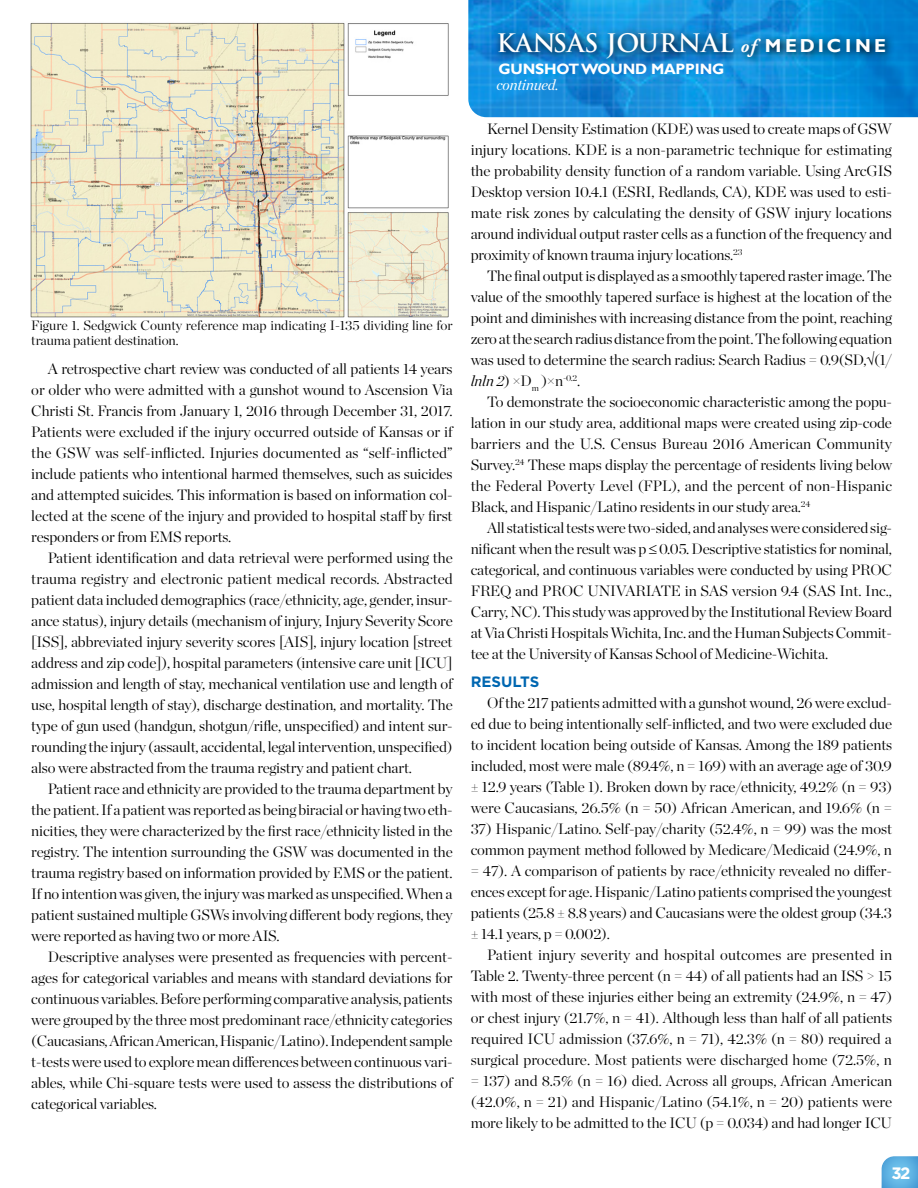
<style>
.page{position:relative;width:918px;height:1188px;background:#fff}
.page>*{position:absolute;margin:0;border:0;box-sizing:border-box;transform-origin:0 0}
.t1{font:700 24.9px "Trajan Pro";color:#fff}
.t2{font:700 16.5px "Gotham";color:#fff}
.t3{font:300 15px/21px "Chronicle Display";letter-spacing:-.01em;color:#000;text-align:justify}
.t4{font:700 15px "Gill Sans";letter-spacing:-.01em;color:#fff}
.t5{font:italic 15px "Chronicle Display";letter-spacing:-.01em;color:#fff}
.t6{font:700 15px "Gotham";color:#0067b1}
.t7{font:300 13.5px/15px "Chronicle Display";color:#000}
.s1{font-family:"Adobe Garamond Pro";font-style:italic;font-size:18.75px}
.s2{font-family:"Gill Sans";font-size:18.75px}
.s3{font-style:italic}
</style>
<div class="page">
<img style="left:468px;top:0;width:450px;height:117px">
<svg style="left:494px;top:27px;width:402px;height:41px;background:#107abd"></svg>
<svg style="left:881px;top:1156px;width:37px;height:32px"></svg>
<img style="left:30px;top:22px;width:418px;height:296px">
<p class="t7" style="left:31px;top:317px;width:423px">Figure 1. Sedgwick County reference map indicating I-135 dividing line for trauma patient destination.</p>
<p class="t3" style="left:31px;top:357px;width:423px;text-indent:17px">A retrospective chart review was conducted of all patients 14 years or older who were admitted with a gunshot wound to Ascension Via Christi St. Francis from January 1, 2016 through December 31, 2017.<br>Patients were excluded if the injury occurred outside of Kansas or if the GSW was self-inflicted. Injuries documented as “self-inflicted” include patients who intentional harmed themselves, such as suicides and attempted suicides. This information is based on information col&shy;lected at the scene of the injury and provided to hospital staff by first responders or from EMS reports.</p>
<p class="t3" style="left:31px;top:546px;width:423px;text-indent:17px">Patient identification and data retrieval were performed using the trauma registry and electronic patient medical records. Abstracted patient data included demographics (race/ethnicity, age, gender, insur&shy;ance status), injury details (mechanism of injury, Injury Severity Score [ISS], abbreviated injury severity scores [AIS], injury location [street address and zip code]), hospital parameters (intensive care unit [ICU] admission and length of stay, mechanical ventilation use and length of use, hospital length of stay), discharge destination, and mortality. The type of gun used (handgun, shotgun/rifle, unspecified) and intent sur&shy;rounding the injury (assault, accidental, legal intervention, unspecified) also were abstracted from the trauma registry and patient chart.</p>
<p class="t3" style="left:31px;top:777px;width:423px;text-indent:17px">Patient race and ethnicity are provided to the trauma department by the patient. If a patient was reported as being biracial or having two eth&shy;nicities, they were characterized by the first race/ethnicity listed in the registry. The intention surrounding the GSW was documented in the trauma registry based on information provided by EMS or the patient.<br>If no intention was given, the injury was marked as unspecified. When a patient sustained multiple GSWs involving different body regions, they were reported as having two or more AIS.</p>
<p class="t3" style="left:31px;top:945px;width:423px;text-indent:17px">Descriptive analyses were presented as frequencies with percent&shy;ages for categorical variables and means with standard deviations for continuous variables. Before performing comparative analysis, patients were grouped by the three most predominant race/ethnicity categories (Caucasians, African American, Hispanic/Latino). Independent sample t-tests were used to explore mean differences between continuous vari&shy;ables, while Chi-square tests were used to assess the distributions of categorical variables.</p>
<p class="t1" style="left:496px;top:28px;width:391px">KANSAS JOURNAL <span class="s1">of</span> <span class="s2">M EDIC I N E</span></p>
<p class="t4" style="left:499px;top:60px;width:227px">GUNSHOT WOUND MAPPING</p>
<p class="t5" style="left:496px;top:73px;width:64px">continued.</p>
<p class="t3" style="left:471px;top:117px;width:423px;text-indent:17px">Kernel Density Estimation (KDE) was used to create maps of GSW injury locations. KDE is a non-parametric technique for estimating the probability density function of a random variable. Using ArcGIS Desktop version 10.4.1 (ESRI, Redlands, CA), KDE was used to esti&shy;mate risk zones by calculating the density of GSW injury locations around individual output raster cells as a function of the frequency and proximity of known trauma injury locations.<sup>23</sup></p>
<p class="t3" style="left:471px;top:264px;width:423px;text-indent:17px">The final output is displayed as a smoothly tapered raster image. The value of the smoothly tapered surface is highest at the location of the point and diminishes with increasing distance from the point, reaching zero at the search radius distance from the point. The following equation was used to determine the search radius: Search Radius = 0.9(SD,√(1/ <span class="s3">lnln 2</span>) ×D<sub>m</sub> )×n<sup>-0.2</sup>.</p>
<p class="t3" style="left:471px;top:390px;width:423px;text-indent:17px">To demonstrate the socioeconomic characteristic among the popu&shy;lation in our study area, additional maps were created using zip-code barriers and the U.S. Census Bureau 2016 American Community Survey.<sup>24</sup> These maps display the percentage of residents living below the Federal Poverty Level (FPL), and the percent of non-Hispanic Black, and Hispanic/Latino residents in our study area.<sup>24</sup></p>
<p class="t3" style="left:471px;top:516px;width:423px;text-indent:17px">All statistical tests were two-sided, and analyses were considered sig&shy;nificant when the result was p ≤ 0.05. Descriptive statistics for nominal, categorical, and continuous variables were conducted by using PROC FREQ and PROC UNIVARIATE in SAS version 9.4 (SAS Int. Inc., Carry, NC). This study was approved by the Institutional Review Board at Via Christi Hospitals Wichita, Inc. and the Human Subjects Commit&shy;tee at the University of Kansas School of Medicine-Wichita.</p>
<p class="t6" style="left:471px;top:672px;width:70px">RESULTS</p>
<p class="t3" style="left:471px;top:691px;width:423px;text-indent:17px">Of the 217 patients admitted with a gunshot wound, 26 were exclud&shy;ed due to being intentionally self-inflicted, and two were excluded due to incident location being outside of Kansas. Among the 189 patients included, most were male (89.4%, n = 169) with an average age of 30.9 ± 12.9 years (Table 1). Broken down by race/ethnicity, 49.2% (n = 93) were Caucasians, 26.5% (n = 50) African American, and 19.6% (n =</p>
<p class="t3" style="left:471px;top:817px;width:423px">37) Hispanic/Latino. Self-pay/charity (52.4%, n = 99) was the most common payment method followed by Medicare/Medicaid (24.9%, n = 47). A comparison of patients by race/ethnicity revealed no differ&shy;ences except for age. Hispanic/Latino patients comprised the youngest patients (25.8 ± 8.8 years) and Caucasians were the oldest group (34.3 ± 14.1 years, p = 0.002).</p>
<p class="t3" style="left:471px;top:943px;width:423px;text-indent:17px">Patient injury severity and hospital outcomes are presented in Table 2. Twenty-three percent (n = 44) of all patients had an ISS &gt; 15 with most of these injuries either being an extremity (24.9%, n = 47) or chest injury (21.7%, n = 41). Although less than half of all patients required ICU admission (37.6%, n = 71), 42.3% (n = 80) required a surgical procedure. Most patients were discharged home (72.5%, n = 137) and 8.5% (n = 16) died. Across all groups, African American (42.0%, n = 21) and Hispanic/Latino (54.1%, n = 20) patients were more likely to be admitted to the ICU (p = 0.034) and had longer ICU</p>
<p class="t2" style="left:891px;top:1162px;width:21px">32</p>
</div>
